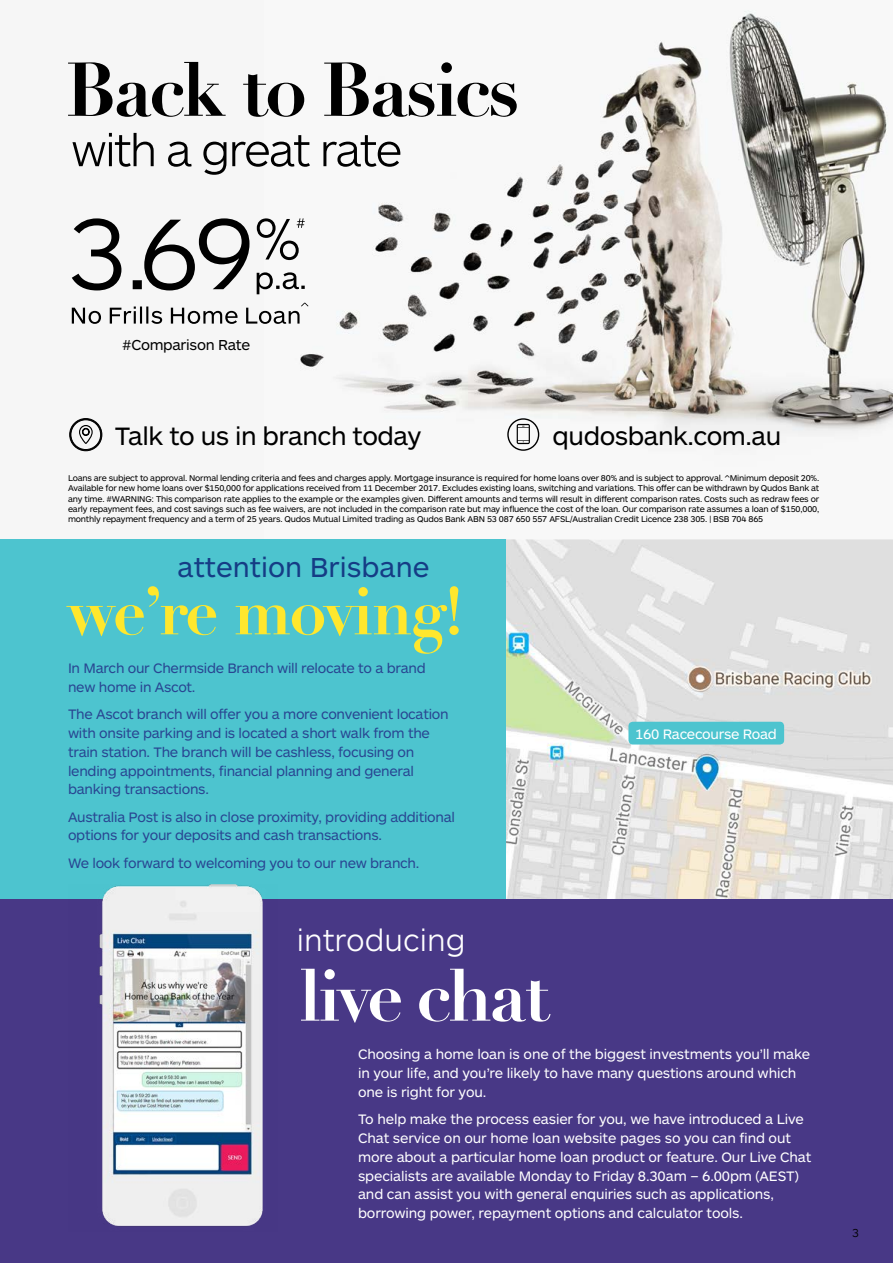
<style>
.page{position:relative;width:893px;height:1263px;background:#fff}
.page>*{position:absolute;margin:0;border:0;box-sizing:border-box;transform-origin:0 0}
.t1{font:700 72px "Didot LH";letter-spacing:-.045em;color:#fff}
.t2{font:700 66px "Didot LH";letter-spacing:-.03em;color:#ffe72d}
.t3{font:300 31.5px "ARS Maquette";color:#fff}
.t4{font:28.5px "ARS Maquette";color:#153c85}
.t5{font:26.1px "ARS Maquette";letter-spacing:-.02em;color:#000}
.t6{font:15px "ARS Maquette";letter-spacing:-.02em;color:#000}
.t7{font:14.25px/18.8px "ARS Maquette";letter-spacing:-.01em;color:#fff}
.t8{font:14.25px/18.8px "ARS Maquette";letter-spacing:-.02em;color:#294692}
.t9{font:300 12px "ARS Maquette";color:#000}
.t10{font:8.7px/10.4px "ARS Maquette";letter-spacing:-.02em;color:#000;text-align:justify}
</style>
<div class="page">
<div style="left:0;top:0;width:893px;height:557px;background:#f6f6f6"></div>
<img style="left:289px;top:13px;width:604px;height:438px">
<div style="left:0;top:539px;width:506px;height:416px;background:#4dc4cf"></div>
<img style="left:506px;top:539px;width:387px;height:360px">
<div style="left:628px;top:722px;width:156px;height:22px;background:#4dc4cf;border-radius:4px"></div>
<div style="left:0;top:899px;width:893px;height:364px;background:#483886"></div>
<img style="left:99px;top:884px;width:164px;height:343px">
<svg style="left:72px;top:133px;width:328px;height:42px"></svg>
<svg style="left:68px;top:62px;width:449px;height:55px"></svg>
<svg style="left:257px;top:272px;width:48px;height:22px"></svg>
<svg style="left:72px;top:303px;width:236px;height:21px"></svg>
<svg style="left:257px;top:218px;width:48px;height:42px"></svg>
<svg style="left:72px;top:218px;width:177px;height:72px"></svg>
<svg style="left:517px;top:424px;width:13px;height:20px"></svg>
<div style="left:507px;top:418px;width:32px;height:33px;border:1px solid #000;border-radius:50%"></div>
<svg style="left:69px;top:418px;width:33px;height:33px"></svg>
<h3 class="t6" style="left:122px;top:335px;width:130px">#Comparison Rate</h3>
<h3 class="t5" style="left:115px;top:419px;width:308px">Talk to us in branch today</h3>
<h3 class="t5" style="left:553px;top:419px;width:230px">qudosbank.com.au</h3>
<p class="t10" style="left:68px;top:472px;width:753px">Loans are subject to approval. Normal lending criteria and fees and charges apply. Mortgage insurance is required for home loans over 80% and is subject to approval. ^Minimum deposit 20%.<br>Available for new home loans over $150,000 for applications received from 11 December 2017. Excludes existing loans, switching and variations. This offer can be withdrawn by Qudos Bank at any time. #WARNING: This comparison rate applies to the example or the examples given. Different amounts and terms will result in different comparison rates. Costs such as redraw fees or early repayment fees, and cost savings such as fee waivers, are not included in the comparison rate but may influence the cost of the loan. Our comparison rate assumes a loan of $150,000, monthly repayment frequency and a term of 25 years. Qudos Mutual Limited trading as Qudos Bank ABN 53 087 650 557 AFSL/Australian Credit Licence 238 305. | BSB 704 865</p>
<h3 class="t4" style="left:178px;top:549px;width:253px">attention Brisbane</h3>
<h2 class="t2" style="left:67px;top:570px;width:399px">we’re moving!</h2>
<h3 class="t8" style="left:68px;top:658px;width:359px">In March our Chermside Branch will relocate to a brand new home in Ascot.</h3>
<p class="t8" style="left:68px;top:704px;width:382px">The Ascot branch will offer you a more convenient location with onsite parking and is located a short walk from the train station. The branch will be cashless, focusing on lending appointments, financial planning and general banking transactions.</p>
<h3 class="t8" style="left:68px;top:806px;width:389px">Australia Post is also in close proximity, providing additional options for your deposits and cash transactions.</h3>
<h3 class="t8" style="left:68px;top:852px;width:353px">We look forward to welcoming you to our new branch.</h3>
<h3 class="t3" style="left:297px;top:920px;width:170px">introducing</h3>
<h1 class="t1" style="left:298px;top:951px;width:253px">live chat</h1>
<h3 class="t7" style="left:635px;top:724px;width:143px">160 Racecourse Road</h3>
<h3 class="t7" style="left:358px;top:1044px;width:454px">Choosing a home loan is one of the biggest investments you’ll make in your life, and you’re likely to have many questions around which one is right for you.</h3>
<p class="t7" style="left:358px;top:1109px;width:455px">To help make the process easier for you, we have introduced a Live Chat service on our home loan website pages so you can find out more about a particular home loan product or feature. Our Live Chat specialists are available Monday to Friday 8.30am – 6.00pm (AEST) and can assist you with general enquiries such as applications, borrowing power, repayment options and calculator tools.</p>
<h3 class="t9" style="left:852px;top:1225px;width:8px">3</h3>
</div>
